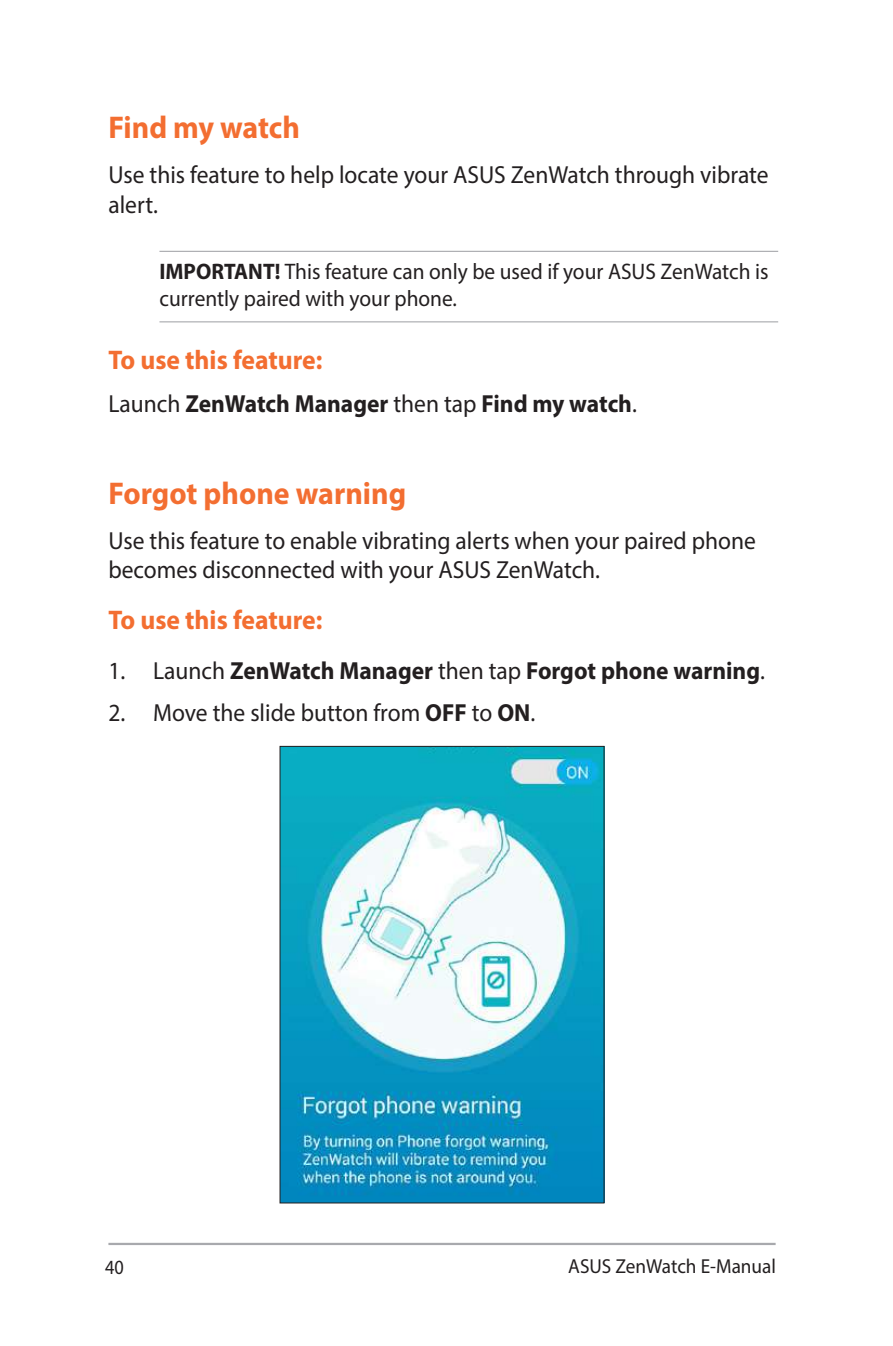
<style>
.page{position:relative;width:893px;height:1346px;background:#fff}
.page>*{position:absolute;margin:0;border:0;box-sizing:border-box;transform-origin:0 0}
.t1{font:700 31.5px "Myriad Pro";color:#f36e31;scale:.95 1}
.t2{font:700 27px "Myriad Pro";color:#f36e31;scale:.95 1}
.t3{font:24.75px/29.7px "Myriad Pro";color:#231f20;scale:.95 1}
.t4{font:700 24.75px "Myriad Pro";color:#231f20;scale:.95 1}
.t5{font:22.5px/27px "Myriad Pro";color:#231f20;scale:.95 1}
.t6{font:20.25px "Myriad Pro";color:#231f20;scale:.95 1}
.t7{font:20.25px "Myriad Pro";color:#231f20;scale:.9 1}
.s1{font-weight:700}
.s2{font-weight:400}
</style>
<div class="page">
<hr style="left:108px;top:1243px;width:668px;height:2px;background:#a8a9ad">
<hr style="left:159px;top:251px;width:619px;height:1px;background:#a8a9ad">
<hr style="left:159px;top:321px;width:619px;height:1px;background:#a8a9ad">
<img style="left:282px;top:748px;width:320px;height:453px">
<p class="t1" style="left:108px;top:107px;width:203px">Find my watch</p>
<p class="t3" style="left:108px;top:160px;width:696px">Use this feature to help locate your ASUS ZenWatch through vibrate alert.</p>
<p class="t5" style="left:159px;top:258px;width:643px"><span class="s1">IMPORTANT!</span> This feature can only be used if your ASUS ZenWatch is currently paired with your phone.</p>
<p class="t2" style="left:108px;top:342px;width:227px">To use this feature:</p>
<p class="t4" style="left:108px;top:387px;width:558px"><span class="s2">Launch</span> ZenWatch Manager <span class="s2">then tap</span> Find my watch<span class="s2">.</span></p>
<p class="t1" style="left:108px;top:472px;width:315px">Forgot phone warning</p>
<p class="t3" style="left:108px;top:525px;width:683px">Use this feature to enable vibrating alerts when your paired phone becomes disconnected with your ASUS ZenWatch.</p>
<p class="t2" style="left:108px;top:602px;width:227px">To use this feature:</p>
<p class="t4" style="left:108px;top:654px;width:693px"><span class="s2">1. Launch</span> ZenWatch Manager <span class="s2">then tap</span> Forgot phone warning<span class="s2">.</span></p>
<p class="t3" style="left:108px;top:697px;width:451px">2. Move the slide button from <span class="s1">OFF</span> to <span class="s1">ON</span>.</p>
<p class="t7" style="left:105px;top:1255px;width:22px">40</p>
<p class="t6" style="left:568px;top:1253px;width:220px">ASUS ZenWatch E-Manual</p>
</div>
